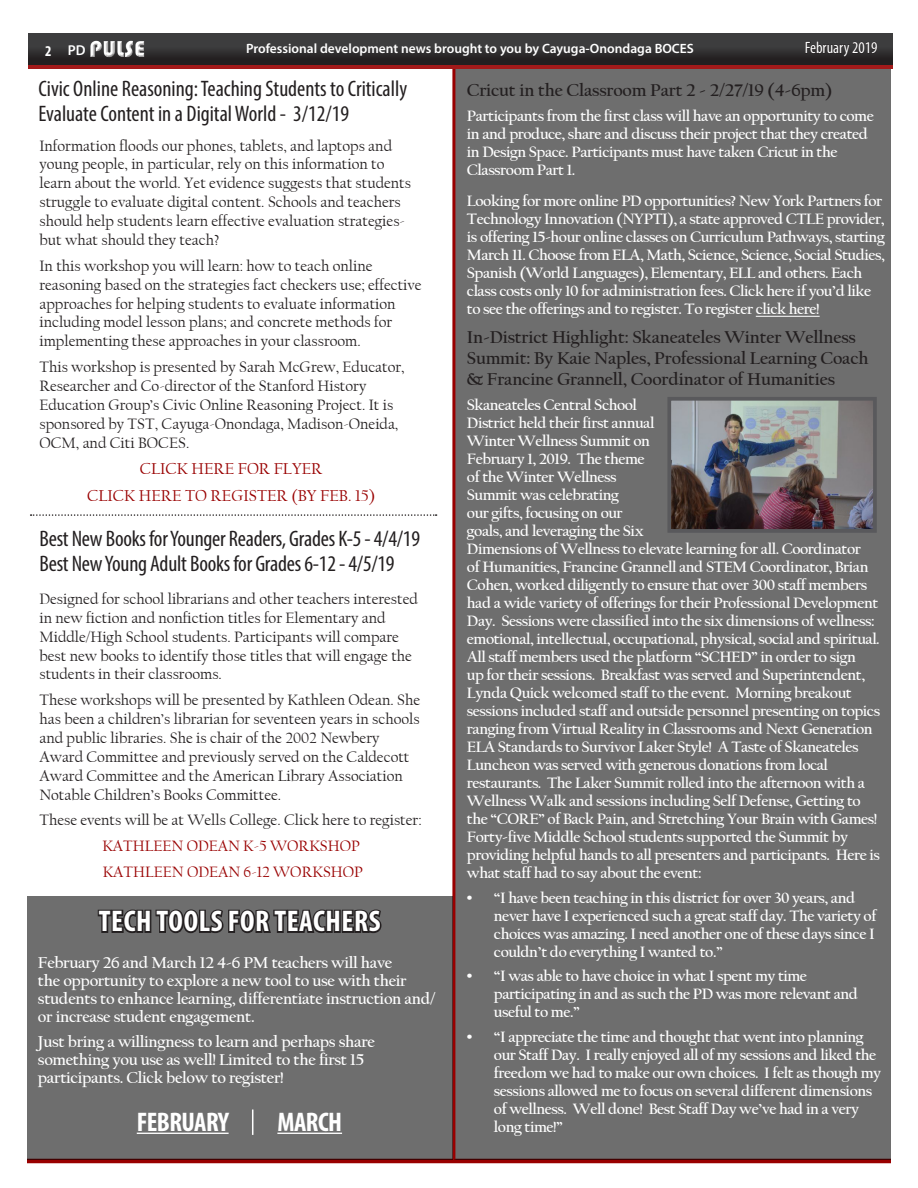
<style>
.page{position:relative;width:918px;height:1188px;background:#fff}
.page>*{position:absolute;margin:0;border:0;box-sizing:border-box;transform-origin:0 0}
.t1{font:700 condensed 30px "Myriad Pro";letter-spacing:.02em;color:#fff}
.t2{font:700 condensed 27px "Myriad Pro";letter-spacing:-.02em;color:#fff}
.t3{font:23.7px "Bauhaus 93";color:#fff}
.t4{font:condensed 22.5px/25.5px "Myriad Pro";letter-spacing:-.005em;color:#231f20}
.t5{font:700 18px/21px "Californian FB";letter-spacing:-.01em;color:#231f20}
.t6{font:700 16.5px/18px "Californian FB";letter-spacing:-.02em;color:#fff}
.t7{font:16.5px "Californian FB";color:#900}
.t8{font:condensed 16.5px "Myriad Pro";color:#fff}
.t9{font:700 15.75px/18px "Californian FB";letter-spacing:-.03em;color:#fff}
.t10{font:15.75px/18.9px "Californian FB";color:#231f20}
.t11{font:15.75px "Californian FB";color:#900}
.t12{font:600 13.5px "Myriad Pro";color:#fff}
.s1{font-family:"Myriad Pro";font-weight:700;font-stretch:condensed;font-size:15px}
.s2{font-family:"Myriad Pro";font-weight:600;font-size:14.4px}
.s3{font-family:"Times New Roman"}
</style>
<div class="page">
<div style="left:28px;top:37px;width:864px;height:32px;background:linear-gradient(to right,#a31a1a,#a31a1a)"></div>
<svg style="left:28px;top:33px;width:864px;height:31px;fill:#39393a"></svg>
<svg style="left:805px;top:33px;width:73px;height:27px"></svg>
<div style="left:88px;top:39px;width:58px;height:19px;background:#3d3d3e"></div>
<div style="left:88px;top:40px;width:58px;height:19px;background:#231f20;opacity:.75"></div>
<hr style="left:27px;top:1159px;width:864px;height:4px;background:#900">
<div style="left:455px;top:69px;width:436px;height:1091px;background:#6e6e6e"></div>
<hr style="left:756px;top:316px;width:64px;height:1px;background:#fff">
<hr style="left:452px;top:69px;width:3px;height:1091px;background:#900">
<svg style="left:31px;top:514px;width:406px;height:2px"></svg>
<div style="left:27px;top:896px;width:425px;height:264px;background:#6e6e6e"></div>
<svg style="left:97px;top:909px;width:285px;height:25px"></svg>
<hr style="left:137px;top:1133px;width:92px;height:1px;background:#fff">
<hr style="left:277px;top:1133px;width:65px;height:1px;background:#fff">
<svg style="left:252px;top:1110px;width:1px;height:25px"></svg>
<img style="left:672px;top:402px;width:200px;height:126px">
<div style="left:667px;top:397px;width:210px;height:136px;border:4px solid #59595c"></div>
<h3 class="t3" style="left:45px;top:36px;width:102px"><span class="s1">2</span> <span class="s2">PD</span> PULSE</h3>
<p class="t12" style="left:246px;top:40px;width:449px">Professional development news brought to you by Cayuga-Onondaga BOCES</p>
<p class="t8" style="left:805px;top:38px;width:74px">February 2019</p>
<p class="t4" style="left:39px;top:75px;width:370px">Civic Online Reasoning: Teaching Students to Critically<br>Evaluate Content in a Digital World - 3/12/19</p>
<p class="t10" style="left:39px;top:136px;width:373px">Information floods our phones, tablets, and laptops and young people, in particular, rely on this information to learn about the world. Yet evidence suggests that students struggle to evaluate digital content. Schools and teachers should help students learn effective evaluation strategies&shy;but what should they teach?</p>
<p class="t10" style="left:39px;top:256px;width:384px">In this workshop you will learn: how to teach online reasoning based on the strategies fact checkers use; effective approaches for helping students to evaluate information including model lesson plans; and concrete methods for implementing these approaches in your classroom.</p>
<p class="t10" style="left:39px;top:358px;width:367px">This workshop is presented by Sarah McGrew, Educator, Researcher and Co-director of the Stanford History Education Group’s Civic Online Reasoning Project. It is sponsored by TST, Cayuga-Onondaga, Madison-Oneida, OCM, and Citi BOCES.</p>
<p class="t7" style="left:140px;top:460px;width:184px">CLICK HERE FOR FLYER</p>
<p class="t7" style="left:87px;top:486px;width:290px">CLICK HERE TO REGISTER (BY FEB. 15)</p>
<p class="t4" style="left:39px;top:526px;width:382px">Best New Books for Younger Readers, Grades K-5 - 4/4/19</p>
<p class="t4" style="left:39px;top:551px;width:357px">Best New Young Adult Books for Grades 6-12 - 4/5/19</p>
<p class="t10" style="left:39px;top:589px;width:380px">Designed for school librarians and other teachers interested in new fiction and nonfiction titles for Elementary and Middle/High School students. Participants will compare best new books to identify those titles that will engage the students in their classrooms.</p>
<p class="t10" style="left:39px;top:691px;width:382px">These workshops will be presented by Kathleen Odean. She has been a children’s librarian for seventeen years in schools and public libraries. She is chair of the 2002 Newbery Award Committee and previously served on the Caldecott Award Committee and the American Library Association Notable Children’s Books Committee.</p>
<p class="t10" style="left:39px;top:811px;width:384px">These events will be at Wells College. Click here to register:</p>
<p class="t11" style="left:102px;top:837px;width:259px">KATHLEEN ODEAN K-5 WORKSHOP</p>
<p class="t11" style="left:103px;top:863px;width:262px">KATHLEEN ODEAN 6-12 WORKSHOP</p>
<p class="t5" style="left:467px;top:80px;width:367px">Cricut in the Classroom Part 2 - 2/27/19 (4-6pm)</p>
<p class="t9" style="left:467px;top:107px;width:408px">Participants from the first class will have an opportunity to come in and produce, share and discuss their project that they created in Design Space. Participants must have taken Cricut in the Classroom Part 1.</p>
<p class="t9" style="left:467px;top:192px;width:419px">Looking for more online PD opportunities? New York Partners for Technology Innovation (NYPTI), a state approved CTLE provider, is offering 15-hour online classes on Curriculum Pathways, starting March 11. Choose from ELA, Math, Science, Science, Social Studies, Spanish (World Languages), Elementary, ELL and others. Each class costs only 10 for administration fees. Click here if you’d like to see the offerings and to register. To register click here!</p>
<p class="t5" style="left:467px;top:327px;width:403px">In-District Highlight: Skaneateles Winter Wellness<br>Summit: By Kaie Naples, Professional Learning Coach &amp; Francine Grannell, Coordinator of Humanities</p>
<p class="t9" style="left:467px;top:396px;width:415px">Skaneateles Central School<br>District held their first annual<br>Winter Wellness Summit on<br>February 1, 2019. The theme<br>of the Winter Wellness<br>Summit was celebrating<br>our gifts, focusing on our<br>goals, and leveraging the Six<br>Dimensions of Wellness to elevate learning for all. Coordinator<br>of Humanities, Francine Grannell and STEM Coordinator, Brian Cohen, worked diligently to ensure that over 300 staff members had a wide variety of offerings for their Professional Development Day. Sessions were classified into the six dimensions of wellness: emotional, intellectual, occupational, physical, social and spiritual.<br>All staff members used the platform “SCHED” in order to sign<br>up for their sessions. Breakfast was served and Superintendent, Lynda Quick welcomed staff to the event. Morning breakout sessions included staff and outside personnel presenting on topics ranging from Virtual Reality in Classrooms and Next Generation ELA Standards to Survivor Laker Style! A Taste of Skaneateles Luncheon was served with generous donations from local restaurants. The Laker Summit rolled into the afternoon with a Wellness Walk and sessions including Self Defense, Getting to the “CORE” of Back Pain, and Stretching Your Brain with Games!<br>Forty-five Middle School students supported the Summit by providing helpful hands to all presenters and participants. Here is what staff had to say about the event:</p>
<p class="t9" style="left:494px;top:889px;width:384px;text-indent:-27px"><span class="s3">•</span> “I have been teaching in this district for over 30 years, and never have I experienced such a great staff day. The variety of choices was amazing. I need another one of these days since I couldn’t do everything I wanted to.”</p>
<p class="t9" style="left:494px;top:967px;width:366px;text-indent:-27px"><span class="s3">•</span> “I was able to have choice in what I spent my time participating in and as such the PD was more relevant and useful to me.”</p>
<p class="t9" style="left:494px;top:1028px;width:389px;text-indent:-27px"><span class="s3">•</span> “I appreciate the time and thought that went into planning our Staff Day. I really enjoyed all of my sessions and liked the freedom we had to make our own choices. I felt as though my sessions allowed me to focus on several different dimensions of wellness. Well done! Best Staff Day we’ve had in a very long time!”</p>
<p class="t1" style="left:99px;top:903px;width:283px">TECH TOOLS FOR TEACHERS</p>
<p class="t6" style="left:38px;top:954px;width:399px">February 26 and March 12 4-6 PM teachers will have<br>the opportunity to explore a new tool to use with their students to enhance learning, differentiate instruction and/ or increase student engagement.</p>
<p class="t6" style="left:38px;top:1032px;width:339px">Just bring a willingness to learn and perhaps share something you use as well! Limited to the first 15 participants. Click below to register!</p>
<p class="t2" style="left:137px;top:1105px;width:94px">FEBRUARY</p>
<p class="t2" style="left:277px;top:1105px;width:66px">MARCH</p>
</div>
